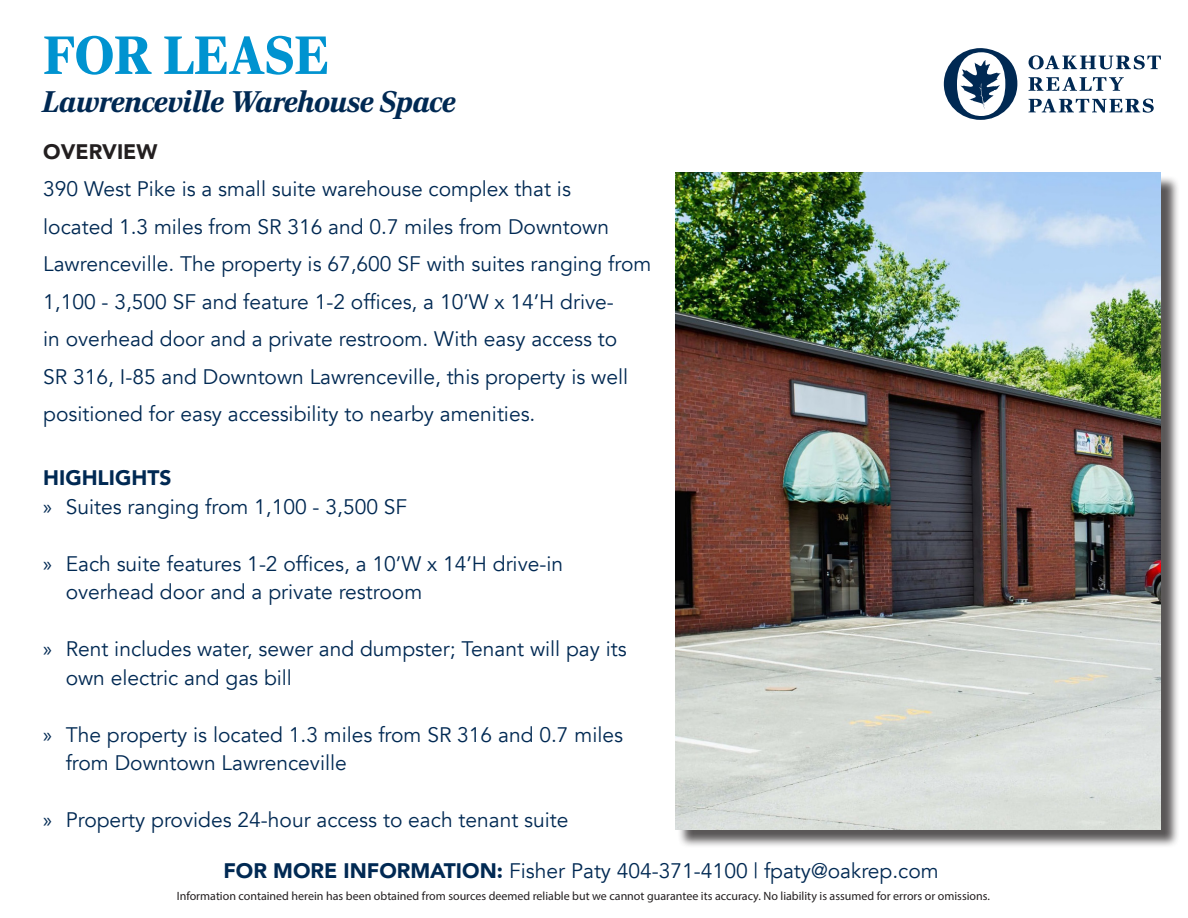
<style>
.page{position:relative;width:1188px;height:918px;background:#fff}
.page>*{position:absolute;margin:0;border:0;box-sizing:border-box;transform-origin:0 0}
.t1{font:900 54px "Rocky";color:#0093d0}
.t2{font:italic 900 30px "Rocky";color:#002953}
.t3{font:21px/37.5px "Avenir";color:#002953}
.t4{font:900 21px "Avenir";color:#002953}
.t5{font:12px "Myriad Pro";color:#231f20}
.s1{font-weight:900;color:#231f20}
.s2{font-family:"Myriad Pro"}
.s3{font-weight:900}
</style>
<div class="page">
<div style="left:677px;top:175px;width:503px;height:673px;background:#231f20;opacity:.75"></div>
<img style="left:675px;top:173px;width:486px;height:657px">
<svg style="left:944px;top:48px;width:73px;height:72px"></svg>
<svg style="left:1029px;top:55px;width:132px;height:14px"></svg>
<svg style="left:1028px;top:77px;width:96px;height:14px"></svg>
<svg style="left:1028px;top:99px;width:126px;height:14px"></svg>
<p class="t1" style="left:43px;top:23px;width:288px">FOR LEASE</p>
<p class="t2" style="left:43px;top:85px;width:414px">Lawrenceville Warehouse Space</p>
<p class="t3" style="left:43px;top:133px;width:610px"><span class="s1">OVERVIEW<br></span>390 West Pike is a small suite warehouse complex that is<br>located 1.3 miles from SR 316 and 0.7 miles from Downtown Lawrenceville. The property is 67,600 SF with suites ranging from 1,100 - 3,500 SF and feature 1-2 offices, a 10’W x 14’H drive-<br>in overhead door and a private restroom. With easy access to<br>SR 316, I-85 and Downtown Lawrenceville, this property is well positioned for easy accessibility to nearby amenities.</p>
<p class="t4" style="left:43px;top:460px;width:130px">HIGHLIGHTS</p>
<p class="t3" style="left:43px;top:488px;width:366px"><span class="s2">»</span> Suites ranging from 1,100 - 3,500 SF</p>
<p class="t3" style="left:66px;top:550px;width:499px;line-height:28.5px;text-indent:-22px"><span class="s2">»</span> Each suite features 1-2 offices, a 10’W x 14’H drive-in overhead door and a private restroom</p>
<p class="t3" style="left:66px;top:635px;width:563px;line-height:28.5px;text-indent:-22px"><span class="s2">»</span> Rent includes water, sewer and dumpster; Tenant will pay its own electric and gas bill</p>
<p class="t3" style="left:66px;top:721px;width:559px;line-height:28.5px;text-indent:-22px"><span class="s2">»</span> The property is located 1.3 miles from SR 316 and 0.7 miles from Downtown Lawrenceville</p>
<p class="t3" style="left:43px;top:802px;width:527px"><span class="s2">»</span> Property provides 24-hour access to each tenant suite</p>
<p class="t3" style="left:224px;top:852px;width:717px"><span class="s3">FOR MORE INFORMATION:</span> Fisher Paty 404-371-4100 | fpaty@oakrep.com</p>
<p class="t5" style="left:177px;top:889px;width:815px">Information contained herein has been obtained from sources deemed reliable but we cannot guarantee its accuracy. No liability is assumed for errors or omissions.</p>
</div>
